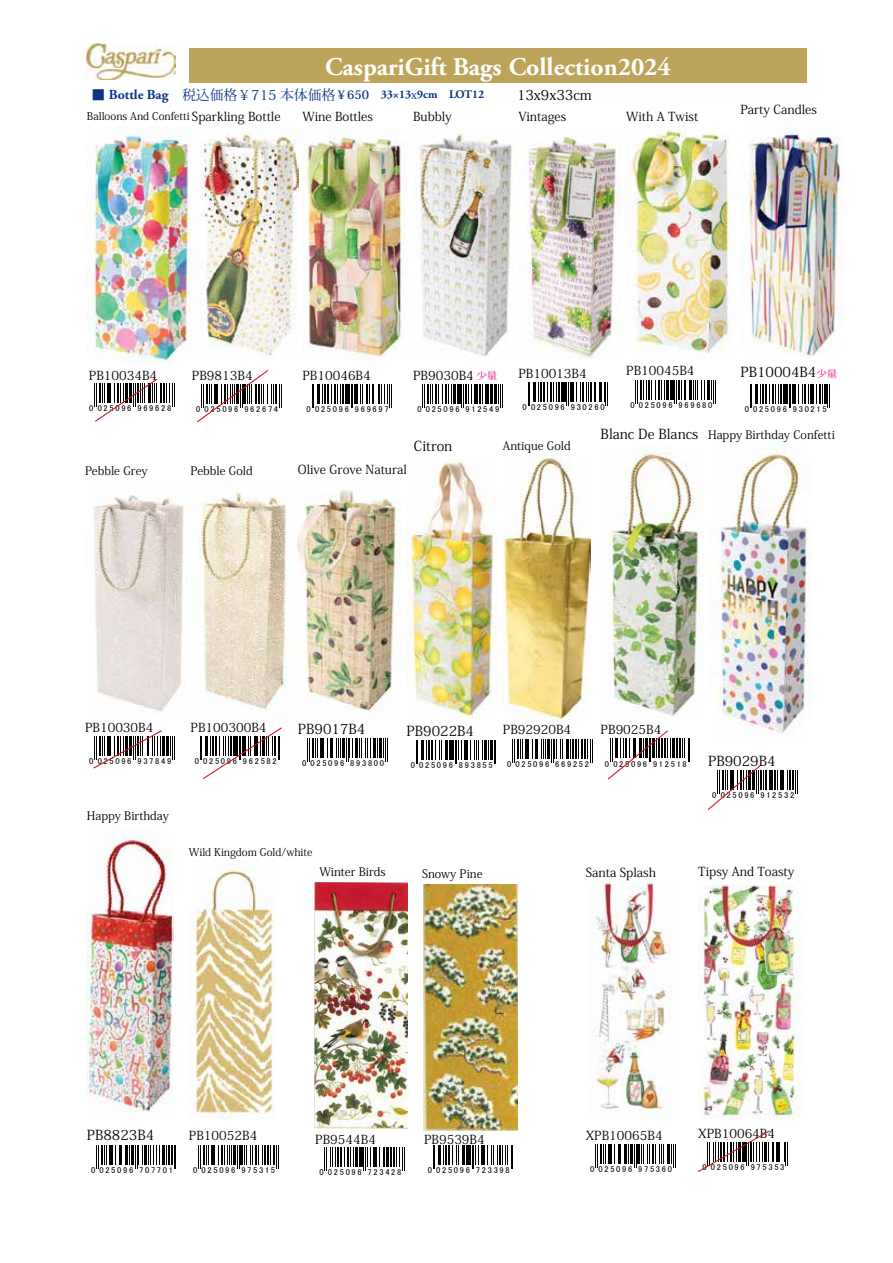
<style>
.page{position:relative;width:893px;height:1263px;background:#fff}
.page>*{position:absolute;margin:0;border:0;box-sizing:border-box;transform-origin:0 0}
.t1{font:700 25.5px "Adobe Garamond Pro";color:#fff}
.t2{font:13.8px "Koz Min Pro";color:#000}
.t3{font:13.8px "Koz Min Pr 6 N";color:#0c3388}
.t4{font:12.45px "Koz Min Pro";color:#000}
.t5{font:11.7px "Koz Min Pro";color:#000}
.t6{font:700 11.7px "Adobe Garamond Pro";color:#0c3388}
.t7{font:10.65px "Koz Min Pro";color:#000}
.t8{font:9.3px "Koz Min Pro";color:#e4007f;scale:1.11 1}
.t9{font:8.4px "MS UI Gothic";letter-spacing:.2em;color:#000}
.s1{font-family:"Koz Min Pro";font-weight:800}
.s2{font-family:"Adobe Garamond Pro";font-weight:700}
.s3{font-family:"Koz Min Pr 6 N"}
.s4{font-family:"Koz Min Pr 6 N";font-weight:400}
</style>
<div class="page">
<div style="left:189px;top:48px;width:618px;height:34px;background:#bea45b"></div>
<img style="left:86px;top:43px;width:90px;height:36px">
<img style="left:87px;top:126px;width:103px;height:237px">
<img style="left:198px;top:123px;width:100px;height:235px">
<img style="left:698px;top:879px;width:104px;height:240px">
<img style="left:591px;top:878px;width:81px;height:242px">
<img style="left:626px;top:126px;width:104px;height:227px">
<img style="left:302px;top:134px;width:104px;height:229px">
<img style="left:189px;top:860px;width:86px;height:260px">
<img style="left:407px;top:461px;width:87px;height:257px">
<img style="left:503px;top:455px;width:87px;height:266px">
<img style="left:298px;top:490px;width:103px;height:222px">
<img style="left:190px;top:489px;width:97px;height:223px">
<img style="left:518px;top:126px;width:104px;height:233px">
<img style="left:601px;top:448px;width:103px;height:270px">
<img style="left:413px;top:133px;width:103px;height:225px">
<img style="left:93px;top:495px;width:94px;height:217px">
<svg style="left:595px;top:1144px;width:81px;height:24px"></svg>
<svg style="left:198px;top:1145px;width:81px;height:24px"></svg>
<svg style="left:312px;top:384px;width:80px;height:24px"></svg>
<svg style="left:635px;top:380px;width:81px;height:24px"></svg>
<svg style="left:528px;top:382px;width:80px;height:23px"></svg>
<svg style="left:422px;top:384px;width:81px;height:24px"></svg>
<svg style="left:416px;top:740px;width:80px;height:24px"></svg>
<svg style="left:307px;top:738px;width:81px;height:24px"></svg>
<svg style="left:512px;top:739px;width:81px;height:24px"></svg>
<img style="left:708px;top:441px;width:103px;height:293px">
<img style="left:87px;top:827px;width:87px;height:285px">
<svg style="left:96px;top:1145px;width:80px;height:24px"></svg>
<svg style="left:750px;top:384px;width:80px;height:24px"></svg>
<img style="left:740px;top:123px;width:104px;height:235px">
<img style="left:314px;top:882px;width:94px;height:247px">
<img style="left:423px;top:884px;width:94px;height:247px">
<svg style="left:433px;top:1145px;width:80px;height:24px"></svg>
<svg style="left:326px;top:1147px;width:79px;height:23px"></svg>
<svg style="left:94px;top:378px;width:81px;height:44px"></svg>
<svg style="left:197px;top:370px;width:85px;height:53px"></svg>
<svg style="left:93px;top:730px;width:82px;height:39px"></svg>
<svg style="left:200px;top:727px;width:82px;height:52px"></svg>
<svg style="left:607px;top:730px;width:83px;height:50px"></svg>
<svg style="left:707px;top:765px;width:91px;height:45px"></svg>
<svg style="left:698px;top:1130px;width:90px;height:42px"></svg>
<h1 class="t1" style="left:325px;top:52px;width:347px">CaspariGift Bags Collection2024</h1>
<h3 class="t6" style="left:449px;top:88px;width:37px">LOT12</h3>
<h2 class="t3" style="left:92px;top:87px;width:245px"><span class="s1">■</span> <span class="s2">Bottle Bag</span>　税込価格￥715 本体価格</h2>
<h2 class="t2" style="left:517px;top:85px;width:76px">13 9x x33cm</h2>
<h3 class="t6" style="left:335px;top:88px;width:104px"><span class="s3">￥650　</span>33×13 9<span class="s4">x</span> cm</h3>
<p class="t7" style="left:87px;top:108px;width:104px">Balloons And Confetti</p>
<h3 class="t4" style="left:192px;top:108px;width:90px">Sparkling Bottle</h3>
<h3 class="t4" style="left:302px;top:108px;width:72px">Wine Bottles</h3>
<h3 class="t4" style="left:413px;top:108px;width:40px">Bubbly</h3>
<h3 class="t4" style="left:518px;top:108px;width:49px">Vintages</h3>
<h3 class="t4" style="left:626px;top:108px;width:74px">With A Twist</h3>
<h3 class="t4" style="left:740px;top:101px;width:78px">Party Candles</h3>
<h3 class="t4" style="left:89px;top:366px;width:70px">PB10034B4</h3>
<h3 class="t4" style="left:192px;top:366px;width:62px">PB9813B4</h3>
<h3 class="t4" style="left:302px;top:366px;width:70px">PB10046B4</h3>
<h3 class="t4" style="left:626px;top:362px;width:70px">PB10045B4</h3>
<h3 class="t4" style="left:518px;top:364px;width:70px">PB10013B4</h3>
<h3 class="t4" style="left:413px;top:366px;width:62px">PB9030B4</h3>
<p class="t8" style="left:476px;top:369px;width:20px">少量</p>
<h2 class="t2" style="left:740px;top:362px;width:77px">PB10004B4</h2>
<p class="t8" style="left:816px;top:367px;width:20px">少量</p>
<p class="t9" style="left:89px;top:404px;width:6px">0</p>
<p class="t9" style="left:98px;top:404px;width:35px">025096</p>
<p class="t9" style="left:137px;top:404px;width:35px">969628</p>
<p class="t9" style="left:196px;top:405px;width:6px">0</p>
<p class="t9" style="left:205px;top:405px;width:35px">025096</p>
<p class="t9" style="left:244px;top:405px;width:35px">962674</p>
<p class="t9" style="left:307px;top:405px;width:6px">0</p>
<p class="t9" style="left:315px;top:405px;width:35px">025096</p>
<p class="t9" style="left:355px;top:405px;width:35px">969697</p>
<p class="t9" style="left:417px;top:405px;width:6px">0</p>
<p class="t9" style="left:426px;top:405px;width:35px">025096</p>
<p class="t9" style="left:465px;top:405px;width:35px">912549</p>
<p class="t9" style="left:523px;top:402px;width:6px">0</p>
<p class="t9" style="left:531px;top:402px;width:35px">025096</p>
<p class="t9" style="left:571px;top:402px;width:35px">930260</p>
<p class="t9" style="left:630px;top:401px;width:6px">0</p>
<p class="t9" style="left:639px;top:401px;width:35px">025096</p>
<p class="t9" style="left:679px;top:401px;width:35px">969680</p>
<p class="t9" style="left:745px;top:405px;width:6px">0</p>
<p class="t9" style="left:753px;top:405px;width:35px">025096</p>
<p class="t9" style="left:793px;top:405px;width:35px">930215</p>
<h3 class="t5" style="left:85px;top:463px;width:64px">Pebble Grey</h3>
<h3 class="t5" style="left:190px;top:463px;width:64px">Pebble Gold</h3>
<h2 class="t2" style="left:414px;top:436px;width:40px">Citron</h2>
<h3 class="t4" style="left:298px;top:460px;width:111px">Olive Grove Natural</h3>
<h3 class="t5" style="left:503px;top:438px;width:69px">Antique Gold</h3>
<h2 class="t2" style="left:601px;top:425px;width:99px">Blanc De Blancs</h2>
<h3 class="t5" style="left:708px;top:426px;width:128px">Happy Birthday Confetti</h3>
<h3 class="t4" style="left:85px;top:719px;width:70px">PB10030B4</h3>
<h3 class="t4" style="left:190px;top:719px;width:78px">PB100300B4</h3>
<h2 class="t2" style="left:298px;top:719px;width:69px">PB9017B4</h2>
<h2 class="t2" style="left:407px;top:721px;width:69px">PB9022B4</h2>
<h3 class="t4" style="left:503px;top:721px;width:70px">PB92920B4</h3>
<h3 class="t4" style="left:601px;top:720px;width:62px">PB9025B4</h3>
<p class="t9" style="left:89px;top:757px;width:6px">0</p>
<p class="t9" style="left:98px;top:757px;width:35px">025096</p>
<p class="t9" style="left:137px;top:757px;width:35px">937849</p>
<p class="t9" style="left:195px;top:757px;width:6px">0</p>
<p class="t9" style="left:203px;top:757px;width:35px">025096</p>
<p class="t9" style="left:243px;top:757px;width:35px">962582</p>
<p class="t9" style="left:302px;top:759px;width:6px">0</p>
<p class="t9" style="left:311px;top:759px;width:35px">025096</p>
<p class="t9" style="left:350px;top:759px;width:35px">893800</p>
<p class="t9" style="left:411px;top:761px;width:6px">0</p>
<p class="t9" style="left:419px;top:761px;width:35px">025096</p>
<p class="t9" style="left:459px;top:761px;width:35px">893855</p>
<p class="t9" style="left:507px;top:760px;width:6px">0</p>
<p class="t9" style="left:516px;top:760px;width:35px">025096</p>
<p class="t9" style="left:555px;top:760px;width:35px">669252</p>
<p class="t9" style="left:605px;top:759px;width:6px">0</p>
<p class="t9" style="left:613px;top:759px;width:35px">025096</p>
<p class="t9" style="left:653px;top:759px;width:35px">912518</p>
<h2 class="t2" style="left:708px;top:751px;width:69px">PB9029B4</h2>
<p class="t9" style="left:760px;top:791px;width:35px">912532</p>
<p class="t9" style="left:712px;top:791px;width:6px">0</p>
<p class="t9" style="left:721px;top:791px;width:35px">025096</p>
<h3 class="t5" style="left:87px;top:807px;width:84px">Happy Birthday</h3>
<p class="t7" style="left:189px;top:844px;width:125px">Wild Kingdom Gold/white</p>
<h3 class="t5" style="left:319px;top:864px;width:68px">Winter Birds</h3>
<h3 class="t5" style="left:422px;top:865px;width:62px">Snowy Pine</h3>
<h3 class="t4" style="left:586px;top:864px;width:72px">Santa Splash</h3>
<h3 class="t4" style="left:698px;top:863px;width:98px">Tipsy And Toasty</h3>
<h2 class="t2" style="left:87px;top:1126px;width:69px">PB8823B4</h2>
<p class="t9" style="left:139px;top:1166px;width:35px">707701</p>
<p class="t9" style="left:91px;top:1166px;width:6px">0</p>
<p class="t9" style="left:99px;top:1166px;width:35px">025096</p>
<h3 class="t4" style="left:189px;top:1126px;width:70px">PB10052B4</h3>
<p class="t9" style="left:193px;top:1166px;width:6px">0</p>
<p class="t9" style="left:202px;top:1166px;width:35px">025096</p>
<p class="t9" style="left:241px;top:1166px;width:35px">975315</p>
<h3 class="t4" style="left:315px;top:1130px;width:62px">PB9544B4</h3>
<h3 class="t4" style="left:424px;top:1131px;width:62px">PB9539B4</h3>
<p class="t9" style="left:319px;top:1167px;width:6px">0</p>
<p class="t9" style="left:328px;top:1167px;width:35px">025096</p>
<p class="t9" style="left:368px;top:1167px;width:35px">723428</p>
<p class="t9" style="left:428px;top:1166px;width:6px">0</p>
<p class="t9" style="left:436px;top:1166px;width:35px">025096</p>
<p class="t9" style="left:476px;top:1166px;width:35px">723398</p>
<h3 class="t4" style="left:586px;top:1126px;width:78px">XPB10065B4</h3>
<h3 class="t4" style="left:698px;top:1125px;width:78px">XPB10064B4</h3>
<p class="t9" style="left:590px;top:1165px;width:6px">0</p>
<p class="t9" style="left:598px;top:1165px;width:35px">025096</p>
<p class="t9" style="left:638px;top:1165px;width:35px">975360</p>
<p class="t9" style="left:702px;top:1163px;width:6px">0</p>
<p class="t9" style="left:711px;top:1163px;width:35px">025096</p>
<p class="t9" style="left:751px;top:1163px;width:35px">975353</p>
</div>
